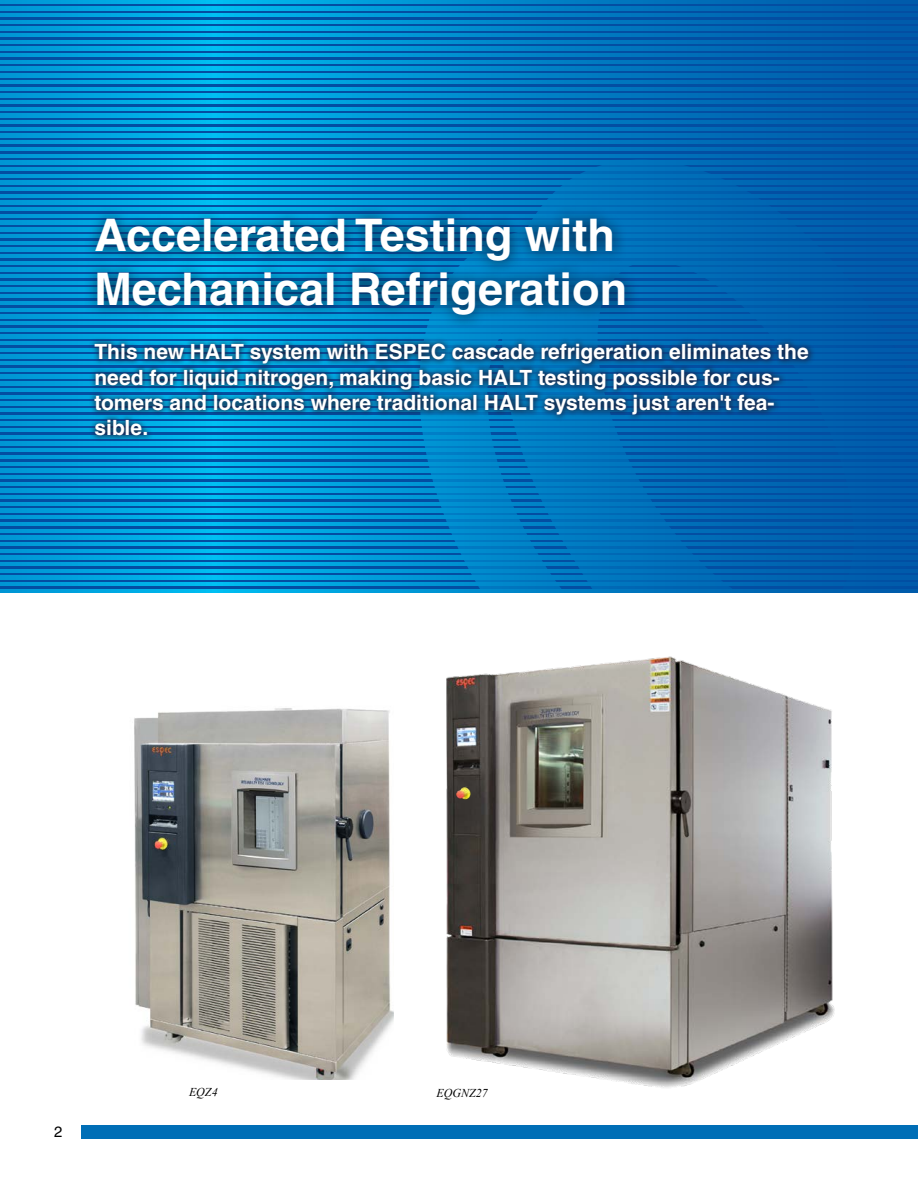
<style>
.page{position:relative;width:918px;height:1188px;background:#fff}
.page>*{position:absolute;margin:0;border:0;box-sizing:border-box;transform-origin:0 0}
.t1{font:700 45px/54px "Helvetica LT Std";color:#fff}
.t2{font:700 21px/25.2px "Helvetica LT Std";color:#fff}
.t3{font:15px "Helvetica LT Std";color:#000}
.t4{font:italic 12px "Times New Roman";color:#000}
</style>
<div class="page">
<svg style="left:0;top:3px;width:918px;height:586px;fill:#034ea2"></svg>
<svg style="left:397px;top:160px;width:521px;height:262px"></svg>
<svg style="left:0;top:589px;width:392px;height:4px"></svg>
<svg style="left:0;top:583px;width:392px;height:3px"></svg>
<svg style="left:0;top:576px;width:392px;height:3px"></svg>
<svg style="left:0;top:569px;width:392px;height:4px"></svg>
<svg style="left:0;top:562px;width:392px;height:4px"></svg>
<svg style="left:0;top:556px;width:392px;height:3px"></svg>
<svg style="left:0;top:549px;width:392px;height:3px"></svg>
<svg style="left:0;top:542px;width:392px;height:4px"></svg>
<svg style="left:0;top:536px;width:392px;height:3px"></svg>
<svg style="left:0;top:529px;width:392px;height:3px"></svg>
<svg style="left:0;top:522px;width:392px;height:4px"></svg>
<svg style="left:0;top:516px;width:392px;height:3px"></svg>
<svg style="left:0;top:509px;width:392px;height:3px"></svg>
<svg style="left:0;top:502px;width:392px;height:4px"></svg>
<svg style="left:0;top:496px;width:392px;height:3px"></svg>
<svg style="left:0;top:489px;width:392px;height:3px"></svg>
<svg style="left:0;top:482px;width:392px;height:3px"></svg>
<svg style="left:0;top:475px;width:392px;height:4px"></svg>
<svg style="left:0;top:469px;width:392px;height:3px"></svg>
<svg style="left:0;top:462px;width:392px;height:3px"></svg>
<svg style="left:0;top:455px;width:392px;height:4px"></svg>
<svg style="left:0;top:449px;width:392px;height:3px"></svg>
<svg style="left:0;top:442px;width:392px;height:3px"></svg>
<hr style="left:0;top:435px;width:918px;height:4px;background:#009bd9">
<hr style="left:0;top:429px;width:918px;height:3px;background:#009bd9">
<svg style="left:0;top:422px;width:918px;height:3px"></svg>
<svg style="left:0;top:415px;width:918px;height:4px"></svg>
<svg style="left:0;top:408px;width:918px;height:4px"></svg>
<svg style="left:0;top:402px;width:918px;height:3px"></svg>
<svg style="left:0;top:395px;width:918px;height:3px"></svg>
<svg style="left:0;top:388px;width:918px;height:4px"></svg>
<svg style="left:0;top:382px;width:918px;height:3px"></svg>
<svg style="left:0;top:375px;width:918px;height:3px"></svg>
<svg style="left:0;top:368px;width:918px;height:4px"></svg>
<svg style="left:0;top:362px;width:918px;height:3px"></svg>
<svg style="left:0;top:355px;width:918px;height:3px"></svg>
<svg style="left:0;top:348px;width:918px;height:4px"></svg>
<svg style="left:0;top:342px;width:918px;height:3px"></svg>
<svg style="left:0;top:335px;width:918px;height:3px"></svg>
<svg style="left:0;top:328px;width:918px;height:3px"></svg>
<svg style="left:0;top:321px;width:918px;height:4px"></svg>
<svg style="left:0;top:315px;width:918px;height:3px"></svg>
<svg style="left:0;top:308px;width:918px;height:3px"></svg>
<svg style="left:0;top:301px;width:918px;height:4px"></svg>
<svg style="left:0;top:295px;width:918px;height:3px"></svg>
<svg style="left:0;top:288px;width:918px;height:3px"></svg>
<svg style="left:0;top:281px;width:918px;height:4px"></svg>
<svg style="left:0;top:275px;width:918px;height:3px"></svg>
<svg style="left:0;top:268px;width:918px;height:3px"></svg>
<svg style="left:0;top:261px;width:918px;height:4px"></svg>
<svg style="left:0;top:254px;width:918px;height:4px"></svg>
<svg style="left:0;top:248px;width:918px;height:3px"></svg>
<svg style="left:0;top:241px;width:918px;height:3px"></svg>
<svg style="left:0;top:234px;width:918px;height:4px"></svg>
<svg style="left:0;top:228px;width:918px;height:3px"></svg>
<svg style="left:0;top:221px;width:918px;height:3px"></svg>
<svg style="left:0;top:214px;width:918px;height:4px"></svg>
<svg style="left:0;top:208px;width:918px;height:3px"></svg>
<svg style="left:0;top:201px;width:918px;height:3px"></svg>
<svg style="left:0;top:194px;width:918px;height:4px"></svg>
<svg style="left:0;top:187px;width:918px;height:4px"></svg>
<svg style="left:0;top:181px;width:918px;height:3px"></svg>
<svg style="left:0;top:174px;width:918px;height:3px"></svg>
<svg style="left:0;top:167px;width:918px;height:4px"></svg>
<svg style="left:0;top:161px;width:918px;height:3px"></svg>
<svg style="left:0;top:154px;width:918px;height:3px"></svg>
<svg style="left:0;top:147px;width:918px;height:4px"></svg>
<svg style="left:0;top:141px;width:918px;height:3px"></svg>
<svg style="left:0;top:134px;width:918px;height:3px"></svg>
<svg style="left:0;top:127px;width:918px;height:4px"></svg>
<svg style="left:0;top:121px;width:918px;height:3px"></svg>
<svg style="left:0;top:114px;width:918px;height:3px"></svg>
<svg style="left:0;top:107px;width:918px;height:3px"></svg>
<svg style="left:0;top:100px;width:918px;height:4px"></svg>
<svg style="left:0;top:94px;width:918px;height:3px"></svg>
<svg style="left:0;top:87px;width:918px;height:3px"></svg>
<svg style="left:0;top:80px;width:918px;height:4px"></svg>
<svg style="left:0;top:74px;width:918px;height:3px"></svg>
<svg style="left:0;top:67px;width:918px;height:3px"></svg>
<svg style="left:0;top:60px;width:918px;height:4px"></svg>
<svg style="left:0;top:54px;width:918px;height:3px"></svg>
<svg style="left:0;top:47px;width:918px;height:3px"></svg>
<svg style="left:0;top:40px;width:918px;height:4px"></svg>
<svg style="left:0;top:33px;width:918px;height:4px"></svg>
<svg style="left:0;top:27px;width:918px;height:3px"></svg>
<svg style="left:0;top:20px;width:918px;height:3px"></svg>
<svg style="left:0;top:13px;width:918px;height:4px"></svg>
<svg style="left:0;top:7px;width:918px;height:3px"></svg>
<svg style="left:0;top:0;width:918px;height:3px"></svg>
<div style="left:83px;top:205px;width:557px;height:125px;background:#072241;opacity:.87"></div>
<div style="left:88px;top:337px;width:728px;height:106px;background:#1a2341;opacity:.87"></div>
<img style="left:392px;top:425px;width:526px;height:714px">
<div style="left:81px;top:1125px;width:837px;height:13px;background:#006eb6"></div>
<svg style="left:457px;top:787px;width:13px;height:13px"></svg>
<img style="left:134px;top:702px;width:260px;height:378px">
<h1 class="t1" style="left:94px;top:208px;width:534px">Accelerated Testing with<br>Mechanical Refrigeration</h1>
<p class="t2" style="left:94px;top:339px;width:716px">This new HALT system with ESPEC cascade refrigeration eliminates the need for liquid nitrogen, making basic HALT testing possible for cus&shy;tomers and locations where traditional HALT systems just aren't fea&shy;sible.</p>
<p class="t3" style="left:54px;top:1123px;width:10px">2</p>
<p class="t4" style="left:189px;top:1084px;width:30px">EQZ4</p>
<p class="t4" style="left:436px;top:1085px;width:53px">EQGNZ27</p>
</div>
